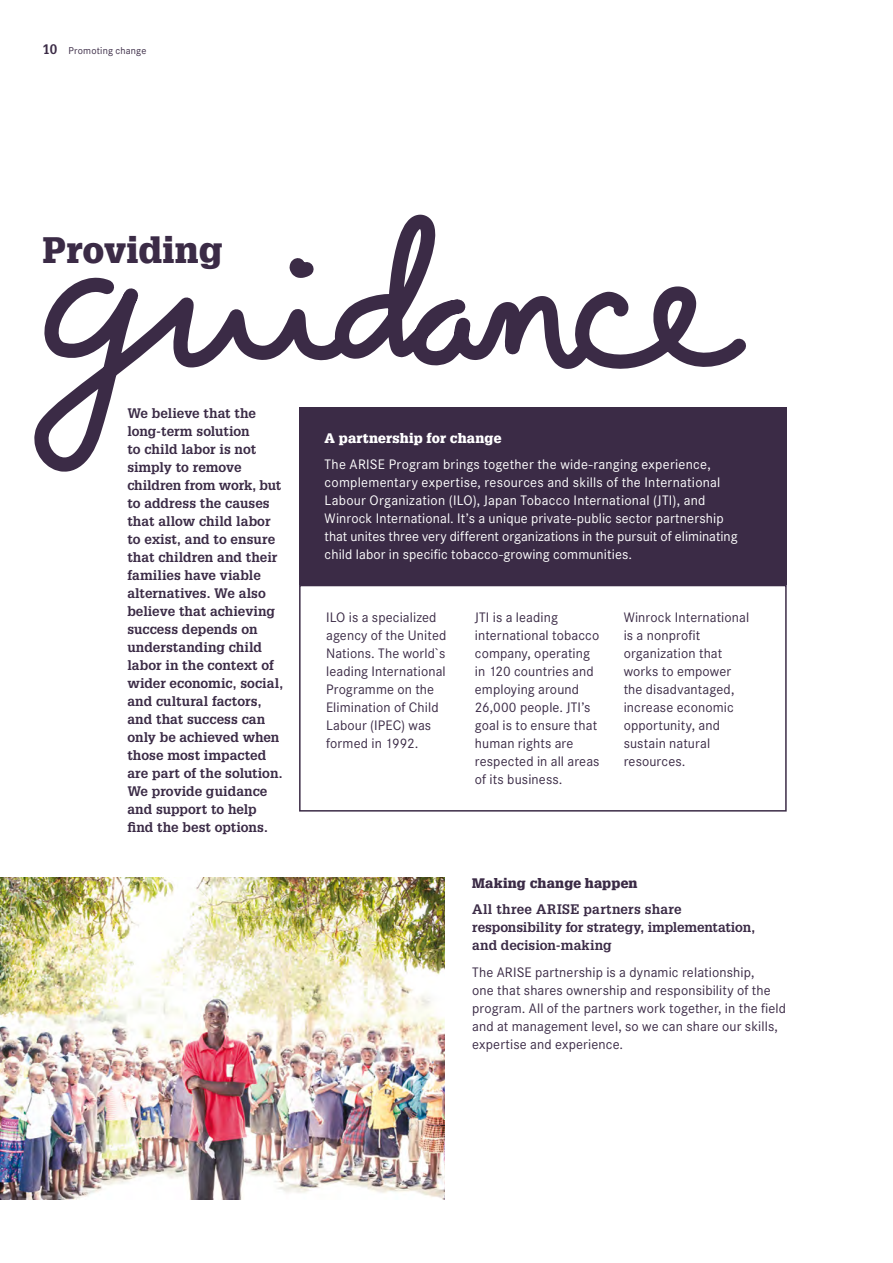
<style>
.page{position:relative;width:893px;height:1263px;background:#fff}
.page>*{position:absolute;margin:0;border:0;box-sizing:border-box;transform-origin:0 0}
.t1{font:900 36px "Glypha";color:#3b2b46}
.t2{font:13.5px/18px "Corporate SBQ";letter-spacing:.01em;color:#3b2b46}
.t3{font:700 13.5px/18px "Glypha";letter-spacing:.005em;color:#3b2b46}
.t4{font:13.5px/18px "Corporate SBQ";letter-spacing:.015em;color:#fff}
.t5{font:900 13.5px "Glypha";letter-spacing:.015em;color:#fff}
.t6{font:900 13.5px "Glypha";letter-spacing:.015em;color:#3b2b46}
.t7{font:9.75px "Corporate SBQ";letter-spacing:.02em;color:#3b2b46}
.s1{font-family:"Glypha";font-weight:700;font-size:13.5px}
</style>
<div class="page">
<img style="left:0;top:877px;width:445px;height:322px">
<div style="left:299px;top:585px;width:488px;height:226px;border:2px solid #3b2b46"></div>
<div style="left:299px;top:407px;width:488px;height:178px;background:#3b2b46"></div>
<svg style="left:34px;top:214px;width:712px;height:258px"></svg>
<p class="t7" style="left:43px;top:45px;width:105px"><span class="s1">10</span> Promoting change</p>
<h1 class="t1" style="left:43px;top:228px;width:182px">Providing</h1>
<p class="t3" style="left:127px;top:404px;width:157px">We believe that the long-term solution<br>to child labor is not simply to remove children from work, but to address the causes that allow child labor to exist, and to ensure that children and their families have viable alternatives. We also believe that achieving success depends on understanding child labor in the context of wider economic, social, and cultural factors, and that success can only be achieved when those most impacted are part of the solution.<br>We provide guidance and support to help find the best options.</p>
<p class="t5" style="left:325px;top:430px;width:178px">A partnership for change</p>
<p class="t4" style="left:325px;top:456px;width:414px">The ARISE Program brings together the wide-ranging experience, complementary expertise, resources and skills of the International Labour Organization (ILO), Japan Tobacco International (JTI), and Winrock International. It’s a unique private-public sector partnership that unites three very different organizations in the pursuit of eliminating child labor in specific tobacco-growing communities.</p>
<p class="t2" style="left:326px;top:608px;width:122px">ILO is a specialized agency of the United<br>Nations. The world`s leading International<br>Programme on the<br>Elimination of Child<br>Labour (IPEC) was formed in 1992.</p>
<p class="t2" style="left:475px;top:608px;width:126px">JTI is a leading international tobacco company, operating in 120 countries and employing around<br>26,000 people. JTI’s goal is to ensure that human rights are respected in all areas of its business.</p>
<p class="t2" style="left:624px;top:608px;width:127px">Winrock International is a nonprofit organization that works to empower the disadvantaged, increase economic opportunity, and sustain natural resources.</p>
<p class="t6" style="left:472px;top:874px;width:167px">Making change happen</p>
<p class="t3" style="left:472px;top:900px;width:284px">All three ARISE partners share responsibility for strategy, implementation, and decision-making</p>
<p class="t2" style="left:472px;top:963px;width:315px">The ARISE partnership is a dynamic relationship,<br>one that shares ownership and responsibility of the program. All of the partners work together, in the field and at management level, so we can share our skills, expertise and experience.</p>
</div>
